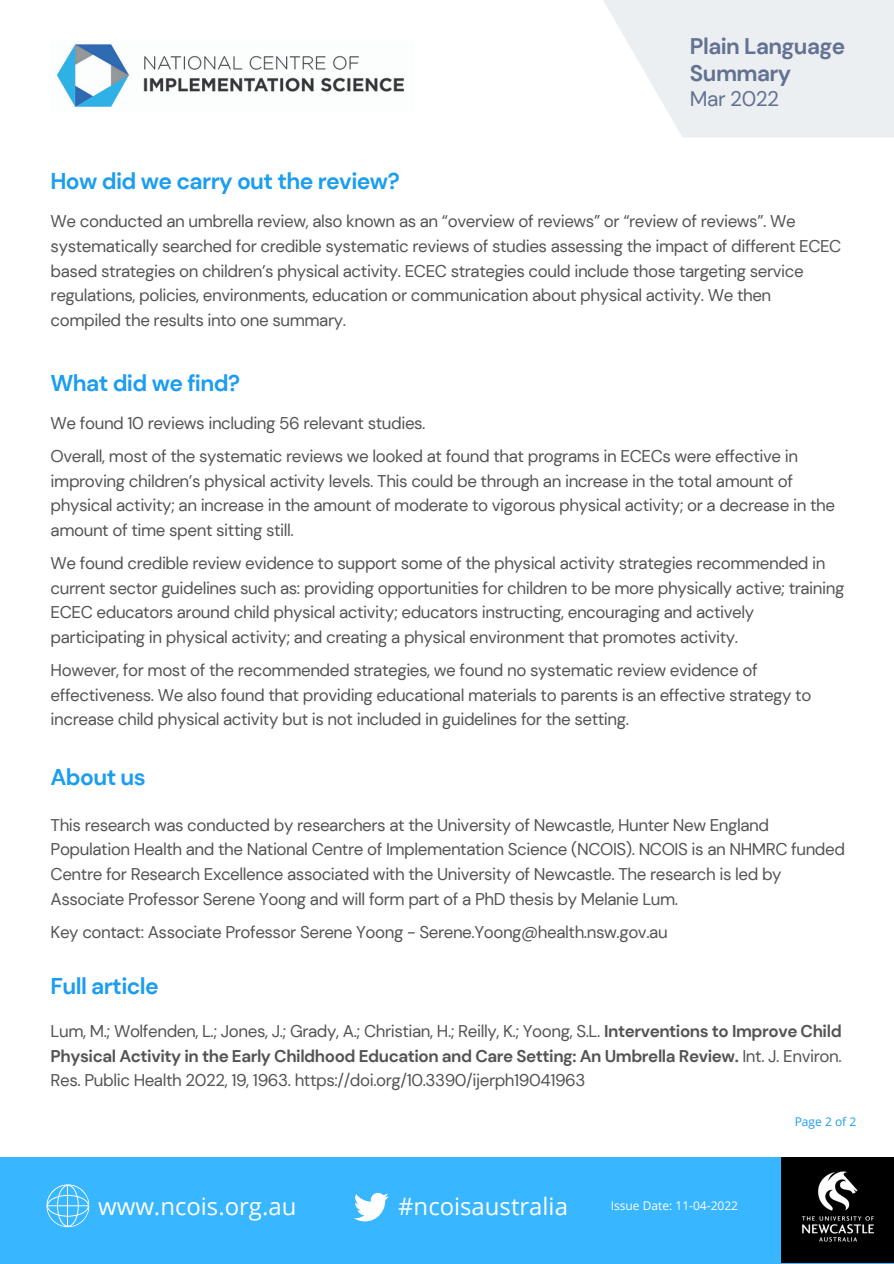
<style>
.page{position:relative;width:894px;height:1264px;background:#fff}
.page>*{position:absolute;margin:0;border:0;box-sizing:border-box;transform-origin:0 0}
.t1{font:23.85px "Open Sans";color:#fff}
.t2{font:700 22.8px "DM Sans";letter-spacing:-.025em;color:#1b9df0}
.t3{font:700 22.5px "DM Sans";letter-spacing:-.025em;color:#637193}
.t4{font:21px "DM Sans";letter-spacing:-.025em;color:#637193}
.t5{font:16.95px/24.8px "DM Sans";letter-spacing:-.025em;color:#545454}
.t6{font:12px "Open Sans";color:#fff}
.t7{font:12px "Open Sans";color:#1b9df0}
.s1{font-weight:700}
</style>
<div class="page">
<img style="left:56px;top:43px;width:349px;height:66px">
<svg style="left:603px;top:0;width:290px;height:137px;background:#edf1f2"></svg>
<div style="left:0;top:1157px;width:893px;height:106px;background:#38b6ff"></div>
<svg style="left:354px;top:1192px;width:35px;height:30px"></svg>
<svg style="left:46px;top:1184px;width:43px;height:43px"></svg>
<hr style="left:67px;top:1185px;width:1px;height:41px;background:#fff">
<hr style="left:47px;top:1205px;width:41px;height:1px;background:#fff">
<img style="left:781px;top:1157px;width:112px;height:105px">
<p class="t2" style="left:50px;top:167px;width:350px">How did we carry out the review?</p>
<p class="t3" style="left:689px;top:32px;width:157px">Plain Language</p>
<p class="t3" style="left:689px;top:59px;width:103px">Summary</p>
<p class="t4" style="left:689px;top:85px;width:91px">Mar 2022</p>
<p class="t5" style="left:51px;top:209px;width:792px">We conducted an umbrella review, also known as an “overview of reviews” or “review of reviews”. We systematically searched for credible systematic reviews of studies assessing the impact of different ECEC based strategies on children’s physical activity. ECEC strategies could include those targeting service regulations, policies, environments, education or communication about physical activity. We then compiled the results into one summary.</p>
<p class="t2" style="left:50px;top:368px;width:191px">What did we find?</p>
<p class="t5" style="left:51px;top:411px;width:376px">We found 10 reviews including 56 relevant studies.</p>
<p class="t5" style="left:51px;top:443px;width:785px">Overall, most of the systematic reviews we looked at found that programs in ECECs were effective in improving children’s physical activity levels. This could be through an increase in the total amount of physical activity; an increase in the amount of moderate to vigorous physical activity; or a decrease in the amount of time spent sitting still.</p>
<p class="t5" style="left:51px;top:550px;width:795px">We found credible review evidence to support some of the physical activity strategies recommended in current sector guidelines such as: providing opportunities for children to be more physically active; training ECEC educators around child physical activity; educators instructing, encouraging and actively participating in physical activity; and creating a physical environment that promotes activity.</p>
<p class="t5" style="left:51px;top:657px;width:762px">However, for most of the recommended strategies, we found no systematic review evidence of effectiveness. We also found that providing educational materials to parents is an effective strategy to increase child physical activity but is not included in guidelines for the setting.</p>
<p class="t2" style="left:50px;top:762px;width:97px">About us</p>
<p class="t5" style="left:51px;top:812px;width:795px">This research was conducted by researchers at the University of Newcastle, Hunter New England Population Health and the National Centre of Implementation Science (NCOIS). NCOIS is an NHMRC funded Centre for Research Excellence associated with the University of Newcastle. The research is led by Associate Professor Serene Yoong and will form part of a PhD thesis by Melanie Lum.</p>
<p class="t5" style="left:51px;top:919px;width:618px">Key contact: Associate Professor Serene Yoong - Serene.Yoong@health.nsw.gov.au</p>
<p class="t2" style="left:50px;top:971px;width:110px">Full article</p>
<p class="t5" style="left:51px;top:1018px;width:792px;text-align:justify">Lum, M.; Wolfenden, L.; Jones, J.; Grady, A.; Christian, H.; Reilly, K.; Yoong, S.L. <span class="s1">Interventions to Improve Child Physical Activity in the Early Childhood Education and Care Setting: An Umbrella Review.</span> Int. J. Environ.<br>Res. Public Health 2022, 19, 1963. https://doi.org/10.3390/ijerph19041963</p>
<p class="t1" style="left:98px;top:1189px;width:200px">www.ncois.org.au</p>
<p class="t1" style="left:398px;top:1189px;width:171px">#ncoisaustralia</p>
<p class="t6" style="left:610px;top:1196px;width:129px">Issue Date: 11-04-2022</p>
<p class="t7" style="left:794px;top:1112px;width:63px">Page 2 of 2</p>
</div>
